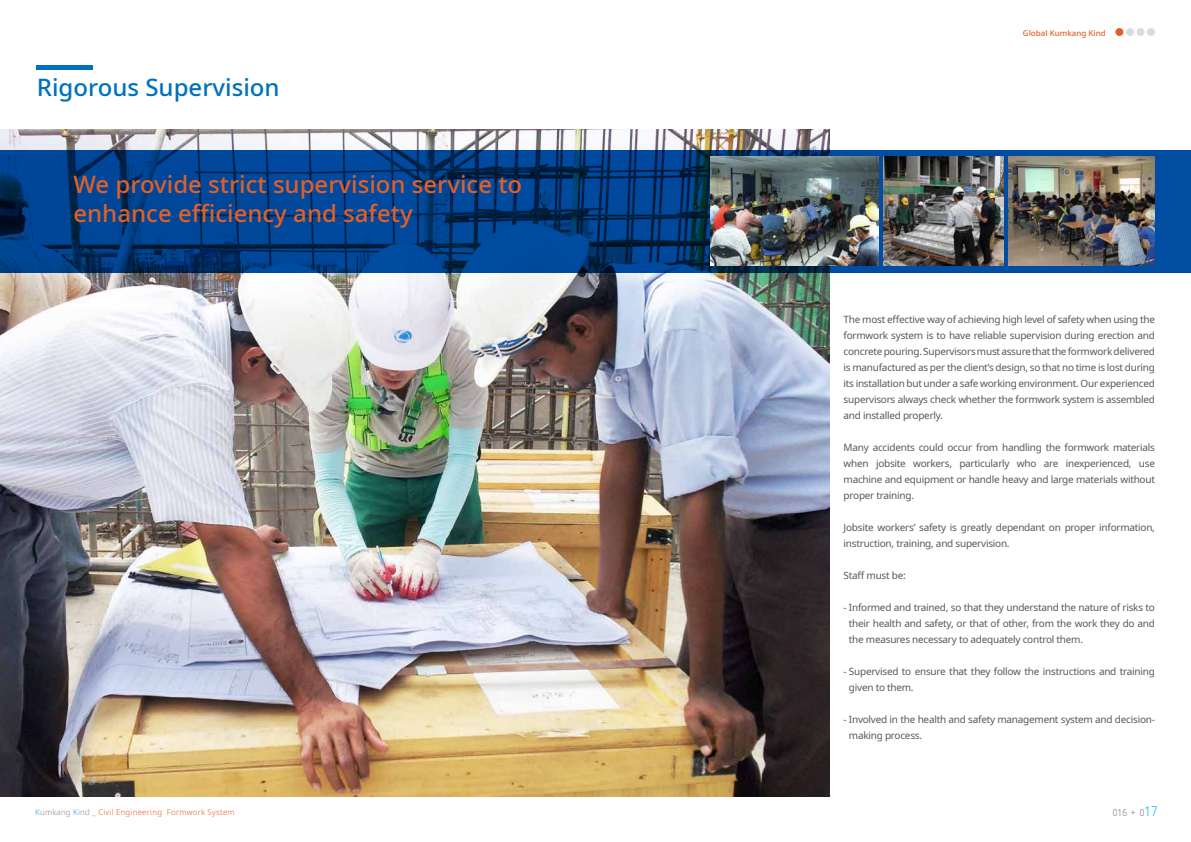
<style>
.page{position:relative;width:1191px;height:842px;background:#fff}
.page>*{position:absolute;margin:0;border:0;box-sizing:border-box;transform-origin:0 0}
.t1{font:500 24px/28.8px "Noto Sans";color:#e06027}
.t2{font:500 24px "Noto Sans";color:#0071bc}
.t3{font:10px/16px "Noto Sans";letter-spacing:-.025em;color:#58585b;text-align:justify}
.t4{font:300 9.8px "Noto Sans";color:#6d6e71;scale:.85 1}
.t5{font:500 8px "Noto Sans";color:#e06027}
.t6{font:300 7.9px "Noto Sans";letter-spacing:.03em;color:#e06027}
.s1{color:#00aeef}
.s2{color:#898b8e}
.s3{font-size:13.4px;color:#00aeef}
</style>
<div class="page">
<div style="left:1126px;top:28px;width:8px;height:8px;background:#d9dbdc;border-radius:50%"></div>
<div style="left:1136px;top:28px;width:8px;height:8px;background:#d9dbdc;border-radius:50%"></div>
<div style="left:1115px;top:28px;width:8px;height:8px;background:#e06027;border-radius:50%"></div>
<div style="left:1147px;top:28px;width:8px;height:8px;background:#d9dbdc;border-radius:50%"></div>
<img style="left:0;top:129px;width:829px;height:668px">
<svg style="left:0;top:150px;width:1191px;height:122px;fill:#004799"></svg>
<img style="left:710px;top:156px;width:168px;height:110px">
<img style="left:883px;top:156px;width:120px;height:110px">
<img style="left:1008px;top:156px;width:147px;height:110px">
<hr style="left:36px;top:65px;width:57px;height:4px;background:#0071bc">
<h1 class="t2" style="left:37px;top:70px;width:244px">Rigorous Supervision</h1>
<h1 class="t1" style="left:73px;top:171px;width:450px">We provide strict supervision service to enhance efficiency and safety</h1>
<p class="t5" style="left:1023px;top:27px;width:84px">Global Kumkang Kind</p>
<p class="t3" style="left:843px;top:311px;width:313px">The most effective way of achieving high level of safety when using the formwork system is to have reliable supervision during erection and concrete pouring. Supervisors must assure that the formwork delivered is manufactured as per the client’s design, so that no time is lost during its installation but under a safe working environment. Our experienced supervisors always check whether the formwork system is assembled and installed properly.</p>
<p class="t3" style="left:843px;top:439px;width:313px">Many accidents could occur from handling the formwork materials when jobsite workers, particularly who are inexperienced, use machine and equipment or handle heavy and large materials without proper training.</p>
<p class="t3" style="left:843px;top:519px;width:313px">Jobsite workers’ safety is greatly dependant on proper information, instruction, training, and supervision.</p>
<p class="t3" style="left:843px;top:567px;width:64px">Staff must be:</p>
<p class="t3" style="left:849px;top:599px;width:307px;text-indent:-5px">- Informed and trained, so that they understand the nature of risks to their health and safety, or that of other, from the work they do and the measures necessary to adequately control them.</p>
<p class="t3" style="left:849px;top:663px;width:307px;text-indent:-5px">- Supervised to ensure that they follow the instructions and training given to them.</p>
<p class="t3" style="left:849px;top:711px;width:307px;text-indent:-5px">- Involved in the health and safety management system and decision&shy;making process.</p>
<p class="t6" style="left:35px;top:807px;width:201px"><span class="s1">K</span><span class="s2">umkang</span> <span class="s1">K</span><span class="s2">ind _</span> Civil Engineering Formwork System</p>
<p class="t4" style="left:1112px;top:805px;width:54px">016 + 0<span class="s3">17</span></p>
</div>
